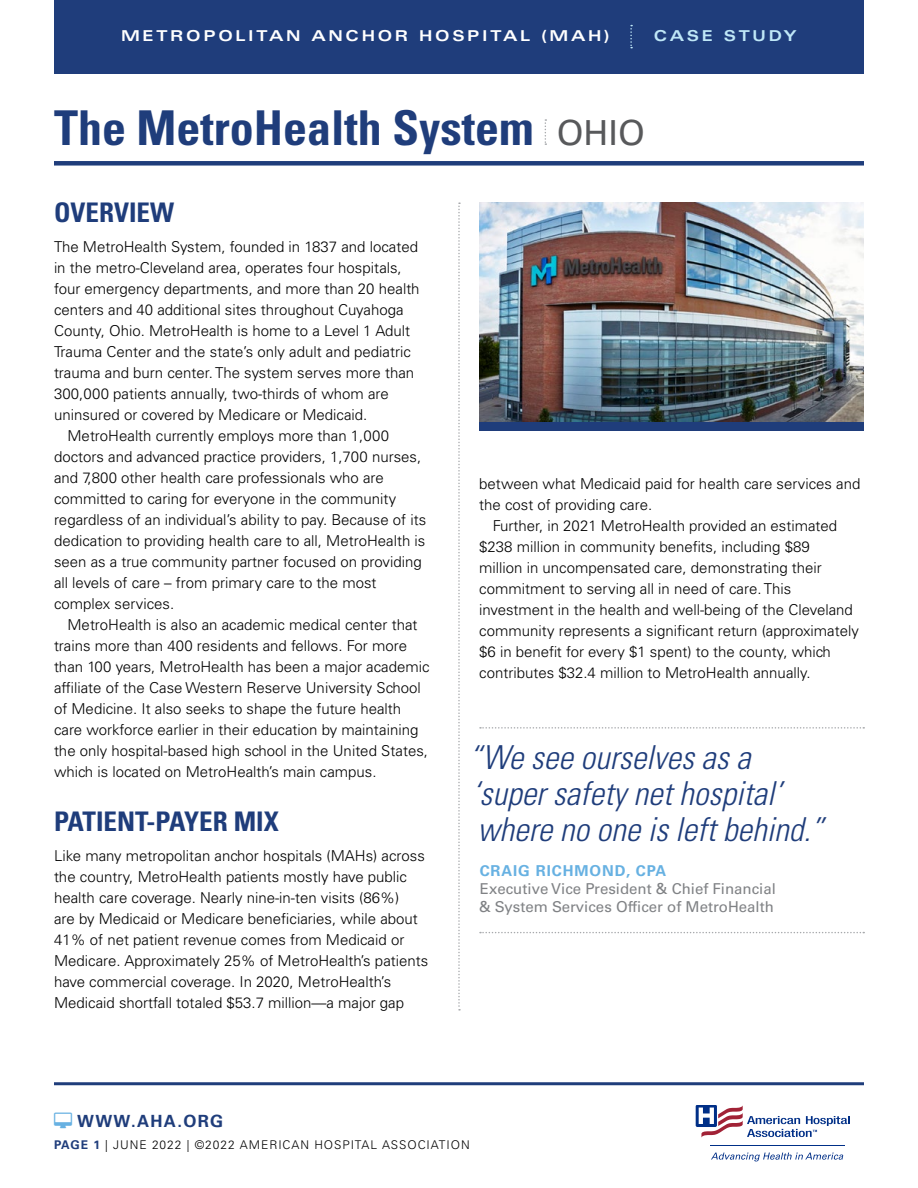
<style>
.page{position:relative;width:918px;height:1188px;background:#fff}
.page>*{position:absolute;margin:0;border:0;box-sizing:border-box;transform-origin:0 0}
.t1{font:700 condensed 48px "Univers LT Std";color:#1f3d7b}
.Pullquote___Quote_Te{font:italic 300 condensed 33px/36px "Univers LT Std";color:#1f3d7b}
.Body___H1{font:700 condensed 27px "Univers LT Std";color:#1f3d7b}
.t2{font:700 16.8px "Univers LT Std";letter-spacing:.08em;color:#1f3d7b}
.Body___Indent{font:300 15px/21px "Univers LT Std";color:#000}
.Body___No_Indent{font:300 15px/21px "Univers LT Std";color:#000}
.Pullquote___Title{font:15px/18px "Univers LT Std";color:#808285}
.t3{font:700 expanded 15px "Univers LT Std";letter-spacing:.18em;color:#fff}
.Pullquote___Name{font:700 15px "Univers LT Std";letter-spacing:.06em;color:#67b1e2}
.t4{font:700 expanded 15px "Univers LT Std";letter-spacing:.18em;color:#bfe7f7}
.t5{font:300 12px "Univers LT Std";letter-spacing:.08em;color:#000}
.s1{font-weight:400;font-stretch:normal;font-size:34.5px;color:#58595b}
.s2{font-weight:700;color:#1f3d7b}
</style>
<div class="page">
<hr style="left:54px;top:1082px;width:810px;height:3px;background:#1f3d7b">
<hr style="left:711px;top:1145px;width:134px;height:1px;background:#002f87">
<svg style="left:711px;top:1153px;width:132px;height:8px"></svg>
<svg style="left:695px;top:1105px;width:155px;height:33px"></svg>
<div style="left:54px;top:0;width:810px;height:73px;background:#1f3d7b"></div>
<svg style="left:545px;top:119px;width:1px;height:26px"></svg>
<svg style="left:480px;top:727px;width:384px;height:2px"></svg>
<svg style="left:480px;top:932px;width:384px;height:1px"></svg>
<div style="left:54px;top:161px;width:810px;height:5px;background:#1f3d7b"></div>
<svg style="left:458px;top:202px;width:2px;height:809px"></svg>
<svg style="left:630px;top:25px;width:2px;height:23px"></svg>
<img style="left:479px;top:202px;width:385px;height:220px">
<div style="left:479px;top:422px;width:385px;height:8px;background:#1f3d7b"></div>
<p class="t3" style="left:121px;top:28px;width:490px">METROPOLITAN ANCHOR HOSPITAL (MAH)</p>
<p class="t4" style="left:654px;top:28px;width:145px">CASE STUDY</p>
<p class="t1" style="left:54px;top:98px;width:592px">The MetroHealth System <span class="s1">OHIO</span></p>
<p class="Body___H1" style="left:54px;top:196px;width:122px">OVERVIEW</p>
<p class="Body___No_Indent" style="left:54px;top:236px;width:367px">The MetroHealth System, founded in 1837 and located in the metro-Cleveland area, operates four hospitals, four emergency departments, and more than 20 health centers and 40 additional sites throughout Cuyahoga County, Ohio. MetroHealth is home to a Level 1 Adult Trauma Center and the state’s only adult and pediatric trauma and burn center. The system serves more than 300,000 patients annually, two-thirds of whom are uninsured or covered by Medicare or Medicaid.</p>
<p class="Body___Indent" style="left:54px;top:425px;width:374px;text-indent:14px">MetroHealth currently employs more than 1,000 doctors and advanced practice providers, 1,700 nurses, and 7,800 other health care professionals who are committed to caring for everyone in the community regardless of an individual’s ability to pay. Because of its dedication to providing health care to all, MetroHealth is seen as a true community partner focused on providing all levels of care – from primary care to the most complex services.</p>
<p class="Body___Indent" style="left:54px;top:614px;width:377px;text-indent:14px">MetroHealth is also an academic medical center that trains more than 400 residents and fellows. For more than 100 years, MetroHealth has been a major academic affiliate of the Case Western Reserve University School of Medicine. It also seeks to shape the future health care workforce earlier in their education by maintaining the only hospital-based high school in the United States, which is located on MetroHealth’s main campus.</p>
<p class="Body___H1" style="left:54px;top:805px;width:226px">PATIENT-PAYER MIX</p>
<p class="Body___No_Indent" style="left:54px;top:845px;width:376px">Like many metropolitan anchor hospitals (MAHs) across the country, MetroHealth patients mostly have public health care coverage. Nearly nine-in-ten visits (86%)<br>are by Medicaid or Medicare beneficiaries, while about 41% of net patient revenue comes from Medicaid or Medicare. Approximately 25% of MetroHealth’s patients have commercial coverage. In 2020, MetroHealth’s Medicaid shortfall totaled $53.7 million—a major gap</p>
<p class="Body___No_Indent" style="left:479px;top:473px;width:383px">between what Medicaid paid for health care services and the cost of providing care.</p>
<p class="Body___Indent" style="left:479px;top:515px;width:381px;text-indent:14px">Further, in 2021 MetroHealth provided an estimated $238 million in community benefits, including $89<br>million in uncompensated care, demonstrating their commitment to serving all in need of care. This investment in the health and well-being of the Cleveland community represents a significant return (approximately $6 in benefit for every $1 spent) to the county, which contributes $32.4 million to MetroHealth annually.</p>
<p class="Pullquote___Quote_Te" style="left:469px;top:740px;width:356px">“We see ourselves as a ‘super safety net hospital’ where no one is left behind.”</p>
<p class="Pullquote___Name" style="left:480px;top:862px;width:188px">CRAIG RICHMOND, CPA</p>
<p class="Pullquote___Title" style="left:479px;top:879px;width:298px">Executive Vice President &amp; Chief Financial &amp; System Services Officer of MetroHealth</p>
<p class="t2" style="left:77px;top:1112px;width:148px">WWW.AHA.ORG</p>
<p class="t5" style="left:54px;top:1138px;width:417px"><span class="s2">PAGE 1</span> | JUNE 2022 | ©2022 AMERICAN HOSPITAL ASSOCIATION</p>
</div>
